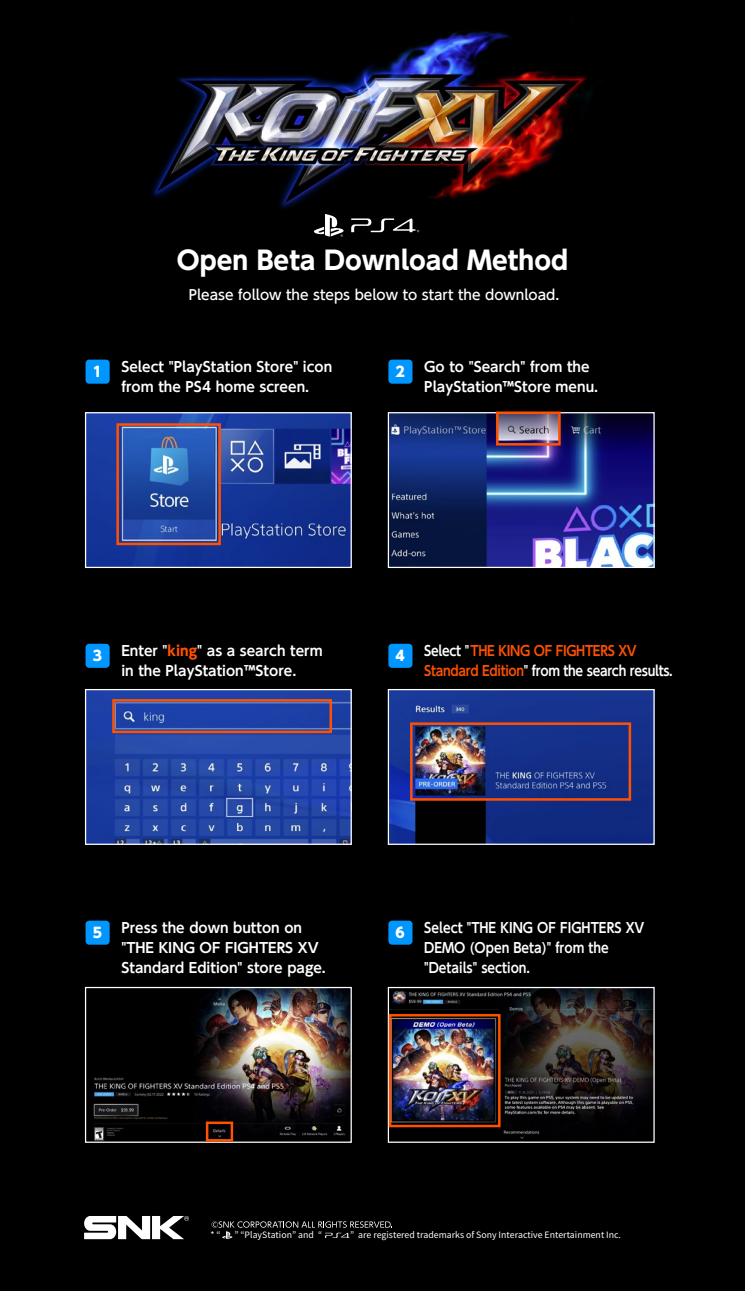
<style>
.page{position:relative;width:745px;height:1291px;background:#fff}
.page>*{position:absolute;margin:0;border:0;box-sizing:border-box;transform-origin:0 0}
.t1{font:700 25.38px "UD Shin Go Pro";color:#fff}
.t2{font:800 14px "UD Shin Go Pro";color:#fff}
.t3{font:700 13.75px/20px "UD Shin Go Pro De";color:#fff}
.t4{font:700 13.75px/20px "UD Shin Go Pro De";color:#fff;scale:.9 1}
.t5{font:700 13.75px/20px "UD Shin Go Pro De";letter-spacing:-.025em;color:#ff5100;scale:.9 1}
.t6{font:500 13.75px "UD Shin Go Pro";color:#fff}
.t7{font:8.75px "Source Han Sans";color:#fff}
.s1{font-family:"UD Shin Go Pro";color:#ff5100}
.s2{color:#fff}
</style>
<div class="page">
<div style="left:0;top:0;width:744px;height:1291px;background:#000"></div>
<img style="left:151px;top:31px;width:440px;height:178px">
<svg style="left:84px;top:1216px;width:105px;height:23px"></svg>
<div style="left:85px;top:359px;width:25px;height:25px;background:#0096ff;border-radius:4px"></div>
<svg style="left:351px;top:218px;width:68px;height:14px"></svg>
<svg style="left:314px;top:214px;width:29px;height:23px"></svg>
<div style="left:388px;top:359px;width:24px;height:25px;background:#0096ff;border-radius:4px"></div>
<img style="left:87px;top:414px;width:262px;height:152px">
<img style="left:389px;top:414px;width:263px;height:152px">
<div style="left:85px;top:644px;width:25px;height:24px;background:#0096ff;border-radius:4px"></div>
<div style="left:388px;top:644px;width:24px;height:24px;background:#0096ff;border-radius:4px"></div>
<img style="left:87px;top:691px;width:262px;height:152px">
<img style="left:389px;top:691px;width:263px;height:152px">
<div style="left:85px;top:920px;width:25px;height:24px;background:#0096ff;border-radius:4px"></div>
<div style="left:388px;top:920px;width:24px;height:24px;background:#0096ff;border-radius:4px"></div>
<img style="left:93px;top:989px;width:256px;height:151px">
<img style="left:389px;top:989px;width:263px;height:151px">
<div style="left:387px;top:412px;width:267px;height:156px;border:1px solid #fff"></div>
<div style="left:85px;top:412px;width:266px;height:156px;border:1px solid #fff"></div>
<div style="left:387px;top:689px;width:267px;height:156px;border:1px solid #fff"></div>
<div style="left:85px;top:689px;width:266px;height:156px;border:1px solid #fff"></div>
<div style="left:387px;top:987px;width:267px;height:155px;border:1px solid #fff"></div>
<div style="left:85px;top:987px;width:266px;height:155px;border:1px solid #fff"></div>
<div style="left:116px;top:423px;width:105px;height:122px;border:2px solid #ff5100"></div>
<div style="left:495px;top:411px;width:65px;height:34px;border:2px solid #ff5100"></div>
<div style="left:206px;top:1121px;width:27px;height:20px;border:2px solid #ff5100"></div>
<div style="left:112px;top:699px;width:220px;height:34px;border:2px solid #ff5100"></div>
<div style="left:410px;top:722px;width:220px;height:78px;border:2px solid #ff5100"></div>
<div style="left:388px;top:1014px;width:112px;height:113px;border:2px solid #ff5100"></div>
<svg style="left:211px;top:1221px;width:181px;height:18px"></svg>
<h1 class="t1" style="left:177px;top:240px;width:392px">Open Beta Download Method</h1>
<p class="t6" style="left:189px;top:284px;width:372px">Please follow the steps below to start the download.</p>
<p class="t2" style="left:93px;top:360px;width:11px">1</p>
<p class="t3" style="left:424px;top:356px;width:175px">Go to "Search" from the<br>PlayStation™Store menu.</p>
<p class="t3" style="left:121px;top:356px;width:212px">Select "PlayStation Store" icon from the PS4 home screen.</p>
<p class="t2" style="left:393px;top:360px;width:15px">２</p>
<p class="t3" style="left:121px;top:640px;width:203px">Enter "<span class="s1">king</span>" as a search term in the PlayStation™Store.</p>
<p class="t2" style="left:93px;top:644px;width:11px">3</p>
<p class="t5" style="left:424px;top:640px;width:277px"><span class="s2">Select "</span>THE KING OF FIGHTERS XV<br>Standard Edition<span class="s2">" from the search results.</span></p>
<p class="t2" style="left:395px;top:644px;width:11px">4</p>
<p class="t2" style="left:93px;top:921px;width:11px">5</p>
<p class="t4" style="left:424px;top:917px;width:246px">Select "THE KING OF FIGHTERS XV<br>DEMO (Open Beta)" from the "Details" section.</p>
<p class="t3" style="left:121px;top:917px;width:206px">Press the down button on "THE KING OF FIGHTERS XV<br>Standard Edition" store page.</p>
<p class="t2" style="left:395px;top:921px;width:11px">6</p>
<p class="t7" style="left:210px;top:1229px;width:412px">* “　 ” “PlayStation” and “　　 ” are registered trademarks of Sony Interactive Entertainment Inc.</p>
</div>
